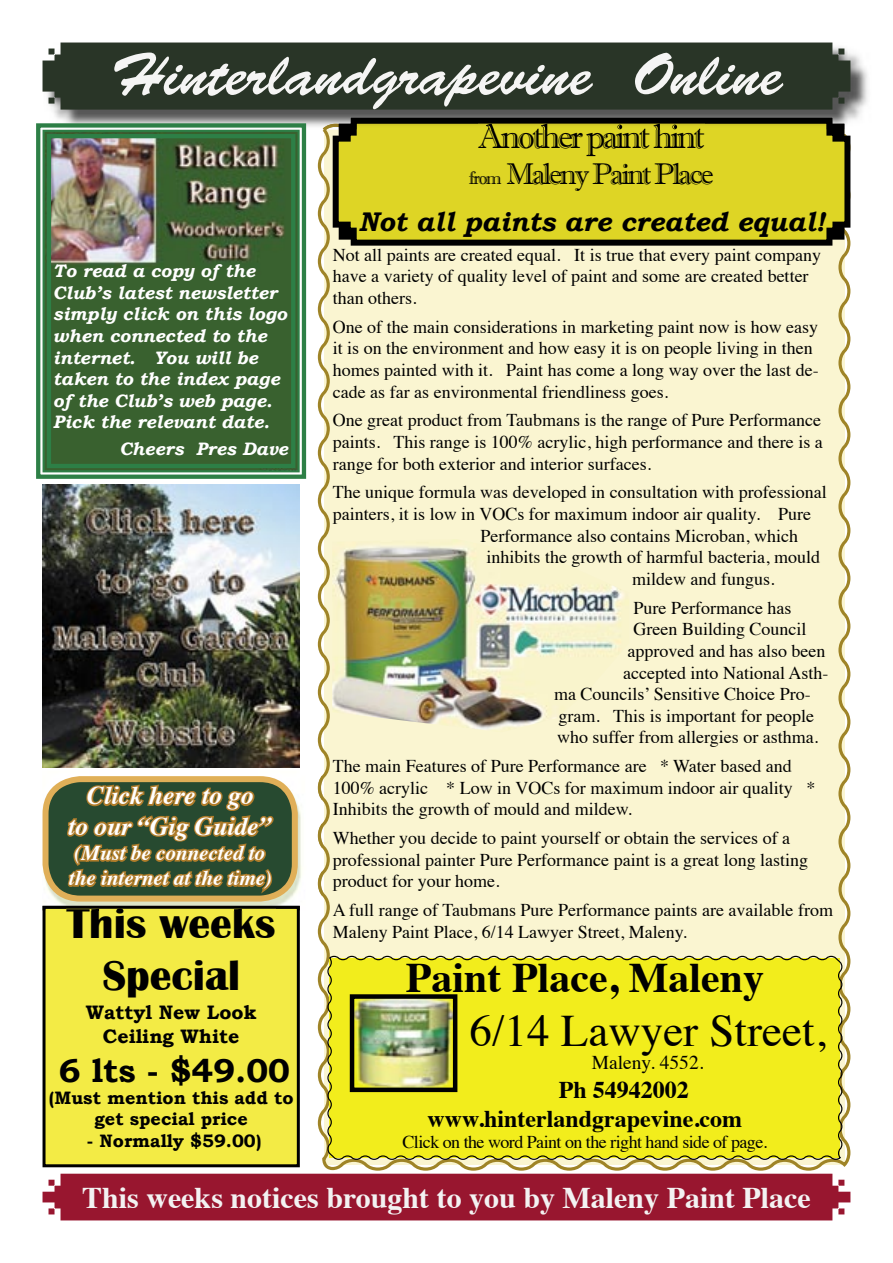
<style>
.page{position:relative;width:893px;height:1263px;background:#fff}
.page>*{position:absolute;margin:0;border:0;box-sizing:border-box;transform-origin:0 0}
.t1{font:60px "Brush Script Std";color:#f5f5f4}
.t2{font:45px "Times";color:#000}
.t3{font:700 43.5px/52.2px "Britannic";color:#000;text-align:center}
.t4{font:700 42px "Times";color:#000}
.t5{font:34.5px "Imprint MT Shadow";letter-spacing:-.08em;color:#000}
.t6{font:700 33px "Bookman Old Style";color:#000}
.t7{font:700 30px "Times";color:#f3f2f2}
.t8{font:30px "Imprint MT Shadow";letter-spacing:-.08em;color:#000}
.t9{font:italic 700 27px "Bookman Old Style";color:#000}
.t10{font:italic 700 25.5px/30.6px "Times";color:#fff;text-align:center}
.t11{font:700 24px/28.8px "Times";color:#000}
.t12{font:italic 700 21px/25.2px "Times";color:#fff}
.t13{font:700 19.5px/23.4px "Bookman Old Style";color:#000;text-align:center}
.t14{font:19.5px "Times";color:#000}
.t15{font:18px/21.6px "Times";color:#000}
.t16{font:italic 700 18px/21.6px "Bookman Old Style";color:#fff}
.t17{font:700 18px/21.6px "Bookman Old Style";color:#000;text-align:center}
.t18{font:18px "Times";letter-spacing:-.03em;color:#000}
.s1{font-size:18px}
</style>
<div class="page">
<div style="left:43px;top:1174px;width:807px;height:46px;background:#98162f"></div>
<div style="left:318px;top:130px;width:532px;height:1041px;background:#faf5d1"></div>
<div style="left:327px;top:956px;width:515px;height:204px;background:#f2ed1c"></div>
<img style="left:350px;top:994px;width:107px;height:98px">
<svg style="left:333px;top:130px;width:517px;height:116px;background:#ccc423"></svg>
<img style="left:53px;top:53px;width:815px;height:77px">
<img style="left:323px;top:124px;width:16px;height:6px">
<img style="left:339px;top:118px;width:493px;height:6px">
<svg style="left:339px;top:124px;width:3px;height:6px"></svg>
<svg style="left:841px;top:124px;width:3px;height:6px"></svg>
<img style="left:342px;top:121px;width:499px;height:9px">
<div style="left:43px;top:43px;width:807px;height:67px;background:#293527"></div>
<div style="left:43px;top:910px;width:257px;height:257px;background:#f3eb45"></div>
<svg style="left:36px;top:123px;width:270px;height:356px;background:#6fa780"></svg>
<svg style="left:43px;top:130px;width:257px;height:342px;background:#37723e"></svg>
<img style="left:47px;top:134px;width:248px;height:334px">
<img style="left:43px;top:485px;width:257px;height:283px">
<img style="left:332px;top:539px;width:297px;height:193px">
<img style="left:42px;top:770px;width:280px;height:140px">
<img style="left:318px;top:775px;width:4px;height:121px">
<img style="left:43px;top:906px;width:257px;height:4px">
<svg style="left:43px;top:774px;width:255px;height:127px;background:#6f6d3d"></svg>
<h1 class="t1" style="left:110px;top:41px;width:674px">Hinterlandgrapevine Online</h1>
<p class="t16" style="left:53px;top:260px;width:236px">To read a copy of the<br>Club’s latest newsletter simply click on this logo when connected to the internet. You will be taken to the index page of the Club’s web page.<br>Pick the relevant date.</p>
<p class="t16" style="left:119px;top:438px;width:170px">Cheers Pres Dave</p>
<h3 class="t10" style="left:68px;top:778px;width:205px">Click here to go<br>to our “Gig Guide”</h3>
<p class="t12" style="left:69px;top:838px;width:205px">(Must be connected to the internet at the time)</p>
<h3 class="t3" style="left:67px;top:898px;width:210px">This weeks<br>Special</h3>
<p class="t13" style="left:86px;top:1000px;width:172px">Wattyl New Look<br>Ceiling White</p>
<h3 class="t6" style="left:59px;top:1051px;width:232px">6 lts - $49.00</h3>
<p class="t17" style="left:49px;top:1086px;width:246px">(Must mention this add to get special price</p>
<p class="t17" style="left:87px;top:1130px;width:176px">- Normally $59.00)</p>
<h3 class="t5" style="left:478px;top:116px;width:228px">Another paint hint</h3>
<h3 class="t8" style="left:469px;top:156px;width:246px"><span class="s1">from</span> Maleny Paint Place</h3>
<h3 class="t9" style="left:358px;top:205px;width:468px">Not all paints are created equal!</h3>
<p class="t15" style="left:333px;top:242px;width:490px">Not all paints are created equal. It is true that every paint company have a variety of quality level of paint and some are created better than others.</p>
<p class="t15" style="left:333px;top:314px;width:487px">One of the main considerations in marketing paint now is how easy it is on the environment and how easy it is on people living in then homes painted with it. Paint has come a long way over the last de&shy;cade as far as environmental friendliness goes.</p>
<p class="t15" style="left:333px;top:408px;width:492px;text-align:justify">One great product from Taubmans is the range of Pure Performance paints. This range is 100% acrylic, high performance and there is a range for both exterior and interior surfaces.</p>
<p class="t15" style="left:333px;top:480px;width:495px">The unique formula was developed in consultation with professional</p>
<p class="t15" style="left:333px;top:502px;width:480px">painters, it is low in VOCs for maximum indoor air quality. Pure</p>
<p class="t15" style="left:481px;top:523px;width:319px">Performance also contains Microban, which</p>
<p class="t15" style="left:487px;top:545px;width:335px">inhibits the growth of harmful bacteria, mould</p>
<p class="t15" style="left:632px;top:566px;width:144px">mildew and fungus.</p>
<p class="t15" style="left:634px;top:595px;width:159px">Pure Performance has</p>
<p class="t15" style="left:634px;top:617px;width:174px">Green Building Council</p>
<p class="t15" style="left:628px;top:638px;width:199px">approved and has also been</p>
<p class="t15" style="left:623px;top:660px;width:207px">accepted into National Asth-</p>
<p class="t15" style="left:554px;top:682px;width:258px">ma Councils’ Sensitive Choice Pro-</p>
<p class="t15" style="left:559px;top:703px;width:257px">gram. This is important for people</p>
<p class="t15" style="left:557px;top:725px;width:263px">who suffer from allergies or asthma.</p>
<p class="t15" style="left:333px;top:754px;width:484px">The main Features of Pure Performance are * Water based and<br>100% acrylic * Low in VOCs for maximum indoor air quality *<br>Inhibits the growth of mould and mildew.</p>
<p class="t15" style="left:333px;top:826px;width:477px">Whether you decide to paint yourself or obtain the services of a professional painter Pure Performance paint is a great long lasting product for your home.</p>
<p class="t15" style="left:333px;top:898px;width:502px">A full range of Taubmans Pure Performance paints are available from<br>Maleny Paint Place, 6/14 Lawyer Street, Maleny.</p>
<h3 class="t4" style="left:406px;top:937px;width:360px">Paint Place, Maleny</h3>
<h2 class="t2" style="left:470px;top:988px;width:358px">6/14 Lawyer Street,</h2>
<p class="t14" style="left:592px;top:1044px;width:113px">Maleny. 4552.</p>
<h3 class="t11" style="left:428px;top:1073px;width:316px;text-indent:131px">Ph 54942002 www.hinterlandgrapevine.com</h3>
<p class="t18" style="left:402px;top:1125px;width:366px">Click on the word Paint on the right hand side of page.</p>
<h3 class="t7" style="left:82px;top:1169px;width:730px">This weeks notices brought to you by Maleny Paint Place</h3>
</div>
